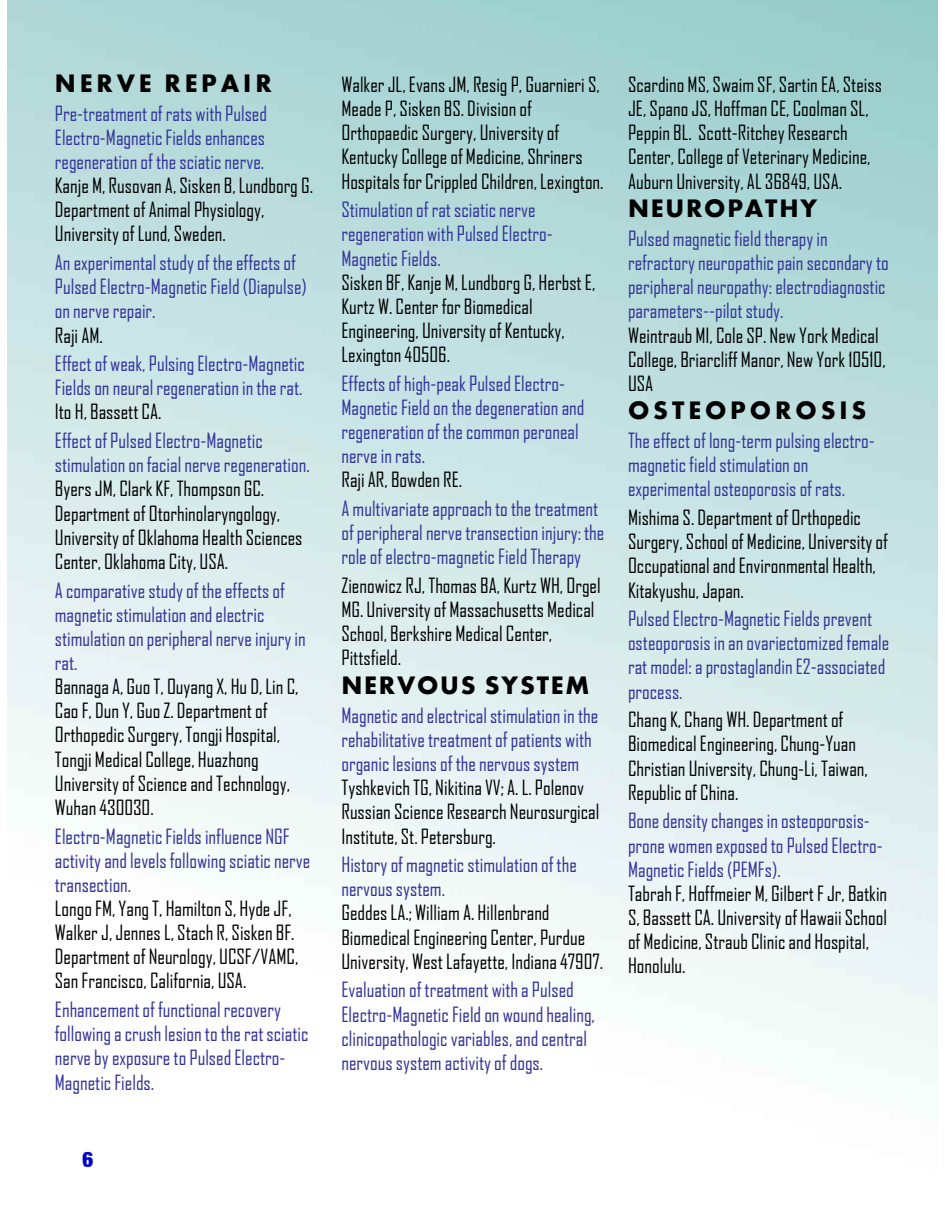
<style>
.page{position:relative;width:945px;height:1215px;background:#fff}
.page>*{position:absolute;margin:0;border:0;box-sizing:border-box;transform-origin:0 0}
.t1{font:700 26.1px "Aharoni";letter-spacing:.15em;color:#000}
.t2{font:700 26.1px "Aharoni";letter-spacing:.07em;color:#000}
.t3{font:21px "Basic Sans Heavy SF Bold";color:#00c}
.t4{font:20.1px/24.2px "Agency FB";color:#000}
.t5{font:20.1px/24.2px "Agency FB";color:#339}
</style>
<div class="page">
<p class="t1" style="left:55px;top:73px;width:218px">NERVE REPAIR</p>
<p class="t5" style="left:55px;top:103px;width:214px;text-align:justify">Pre-treatment of rats with Pulsed Electro-Magnetic Fields enhances regeneration of the sciatic nerve.</p>
<p class="t4" style="left:55px;top:175px;width:260px">Kanje M, Rusovan A, Sisken B, Lundborg G.<br>Department of Animal Physiology,<br>University of Lund, Sweden.</p>
<p class="t5" style="left:55px;top:252px;width:253px">An experimental study of the effects of<br>Pulsed Electro-Magnetic Field (Diapulse) on nerve repair.</p>
<p class="t4" style="left:55px;top:325px;width:49px">Raji AM.</p>
<p class="t5" style="left:55px;top:353px;width:252px">Effect of weak, Pulsing Electro-Magnetic<br>Fields on neural regeneration in the rat.</p>
<p class="t4" style="left:55px;top:402px;width:108px">Ito H, Bassett CA.</p>
<p class="t5" style="left:55px;top:430px;width:256px">Effect of Pulsed Electro-Magnetic stimulation on facial nerve regeneration.</p>
<p class="t4" style="left:55px;top:478px;width:249px">Byers JM, Clark KF, Thompson GC.<br>Department of Otorhinolaryngology, University of Oklahoma Health Sciences Center, Oklahoma City, USA.</p>
<p class="t5" style="left:55px;top:580px;width:252px">A comparative study of the effects of magnetic stimulation and electric stimulation on peripheral nerve injury in rat.</p>
<p class="t4" style="left:55px;top:676px;width:245px">Bannaga A, Guo T, Ouyang X, Hu D, Lin C,<br>Cao F, Dun Y, Guo Z. Department of<br>Orthopedic Surgery, Tongji Hospital,<br>Tongji Medical College, Huazhong<br>University of Science and Technology,<br>Wuhan 430030.</p>
<p class="t5" style="left:55px;top:826px;width:257px">Electro-Magnetic Fields influence NGF activity and levels following sciatic nerve transection.</p>
<p class="t4" style="left:55px;top:898px;width:245px">Longo FM, Yang T, Hamilton S, Hyde JF, Walker J, Jennes L, Stach R, Sisken BF.<br>Department of Neurology, UCSF/VAMC, San Francisco, California, USA.</p>
<p class="t5" style="left:55px;top:999px;width:255px">Enhancement of functional recovery following a crush lesion to the rat sciatic nerve by exposure to Pulsed Electro-Magnetic Fields.</p>
<p class="t3" style="left:82px;top:1151px;width:13px">6</p>
<p class="t4" style="left:341px;top:74px;width:264px">Walker JL, Evans JM, Resig P, Guarnieri S, Meade P, Sisken BS. Division of Orthopaedic Surgery, University of Kentucky College of Medicine, Shriners Hospitals for Crippled Children, Lexington.</p>
<p class="t5" style="left:341px;top:199px;width:213px">Stimulation of rat sciatic nerve regeneration with Pulsed Electro-<br>Magnetic Fields.</p>
<p class="t4" style="left:341px;top:272px;width:255px">Sisken BF, Kanje M, Lundborg G, Herbst E,<br>Kurtz W. Center for Biomedical<br>Engineering, University of Kentucky,<br>Lexington 40506.</p>
<p class="t5" style="left:341px;top:373px;width:245px">Effects of high-peak Pulsed Electro-<br>Magnetic Field on the degeneration and regeneration of the common peroneal nerve in rats.</p>
<p class="t4" style="left:341px;top:469px;width:122px">Raji AR, Bowden RE.</p>
<p class="t5" style="left:341px;top:498px;width:264px">A multivariate approach to the treatment of peripheral nerve transection injury: the role of electro-magnetic Field Therapy</p>
<p class="t4" style="left:341px;top:575px;width:261px">Zienowicz RJ, Thomas BA, Kurtz WH, Orgel<br>MG. University of Massachusetts Medical<br>School, Berkshire Medical Center,<br>Pittsfield.</p>
<p class="t2" style="left:341px;top:675px;width:249px">NERVOUS SYSTEM</p>
<p class="t5" style="left:341px;top:705px;width:258px">Magnetic and electrical stimulation in the rehabilitative treatment of patients with organic lesions of the nervous system</p>
<p class="t4" style="left:341px;top:777px;width:260px">Tyshkevich TG, Nikitina VV; A. L. Polenov<br>Russian Science Research Neurosurgical<br>Institute, St. Petersburg.</p>
<p class="t5" style="left:341px;top:854px;width:237px">History of magnetic stimulation of the nervous system.</p>
<p class="t4" style="left:341px;top:903px;width:263px">Geddes LA.; William A. Hillenbrand<br>Biomedical Engineering Center, Purdue<br>University, West Lafayette, Indiana 47907.</p>
<p class="t5" style="left:341px;top:979px;width:255px">Evaluation of treatment with a Pulsed Electro-Magnetic Field on wound healing, clinicopathologic variables, and central nervous system activity of dogs.</p>
<p class="t4" style="left:628px;top:74px;width:255px">Scardino MS, Swaim SF, Sartin EA, Steiss JE, Spano JS, Hoffman CE, Coolman SL, Peppin BL. Scott-Ritchey Research Center, College of Veterinary Medicine, Auburn University, AL 36849, USA.</p>
<p class="t2" style="left:628px;top:198px;width:191px">NEUROPATHY</p>
<p class="t5" style="left:628px;top:228px;width:262px">Pulsed magnetic field therapy in refractory neuropathic pain secondary to peripheral neuropathy: electrodiagnostic parameters--pilot study.</p>
<p class="t4" style="left:628px;top:325px;width:259px">Weintraub MI, Cole SP. New York Medical<br>College, Briarcliff Manor, New York 10510,<br>USA</p>
<p class="t1" style="left:628px;top:400px;width:240px">OSTEOPOROSIS</p>
<p class="t5" style="left:628px;top:430px;width:248px">The effect of long-term pulsing electro&shy;magnetic field stimulation on experimental osteoporosis of rats.</p>
<p class="t4" style="left:628px;top:507px;width:261px">Mishima S. Department of Orthopedic Surgery, School of Medicine, University of Occupational and Environmental Health, Kitakyushu, Japan.</p>
<p class="t5" style="left:628px;top:608px;width:263px">Pulsed Electro-Magnetic Fields prevent osteoporosis in an ovariectomized female rat model: a prostaglandin E2-associated process.</p>
<p class="t4" style="left:628px;top:709px;width:241px">Chang K, Chang WH. Department of<br>Biomedical Engineering, Chung-Yuan<br>Christian University, Chung-Li, Taiwan,<br>Republic of China.</p>
<p class="t5" style="left:628px;top:810px;width:256px">Bone density changes in osteoporosis&shy;prone women exposed to Pulsed Electro-<br>Magnetic Fields (PEMFs).</p>
<p class="t4" style="left:628px;top:883px;width:261px">Tabrah F, Hoffmeier M, Gilbert F Jr, Batkin S, Bassett CA. University of Hawaii School of Medicine, Straub Clinic and Hospital, Honolulu.</p>
</div>
